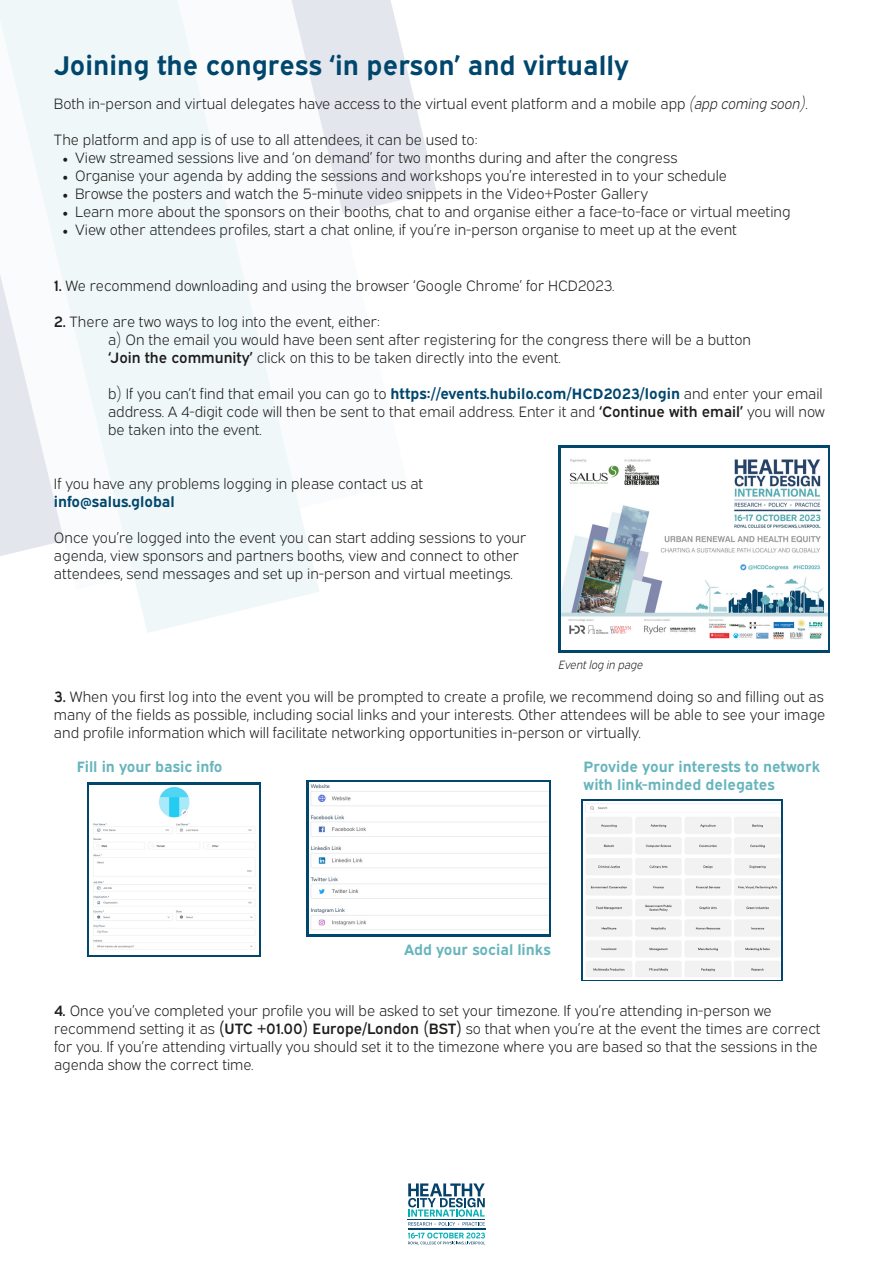
<style>
.page{position:relative;width:893px;height:1263px;background:#fff}
.page>*{position:absolute;margin:0;border:0;box-sizing:border-box;transform-origin:0 0}
.t1{font:700 27px "Expressway Rg";color:#01466d}
.t2{font:15px/18px "Expressway Lt";color:#1d1d1b}
.t3{font:700 15px/18px "Expressway Rg";color:#67b5bc}
.t4{font:700 15px "Expressway Rg";color:#01466d}
.t5{font:italic 12px "Expressway Lt";color:#1d1d1b}
.s1{font-style:italic}
.s2{font-family:"Minion Pro"}
.s3{font-family:"Expressway Sb"}
.s4{font-family:"Expressway Rg";font-weight:700;color:#01466d}
</style>
<div class="page">
<svg style="left:407px;top:70px;width:29px;height:129px;fill:#e9eaf0"></svg>
<svg style="left:319px;top:0;width:88px;height:214px;background:#e6e8ee"></svg>
<svg style="left:0;top:0;width:319px;height:633px;fill:#f0f7f8"></svg>
<svg style="left:87px;top:782px;width:173px;height:175px;fill:#01466d"></svg>
<svg style="left:307px;top:780px;width:244px;height:156px;fill:#01466d"></svg>
<svg style="left:581px;top:800px;width:202px;height:181px;fill:#01466d"></svg>
<div style="left:558px;top:445px;width:271px;height:207px;background:#01466d"></div>
<hr style="left:408px;top:1228px;width:77px;height:1px;background:#05426a">
<svg style="left:408px;top:1183px;width:77px;height:43px"></svg>
<svg style="left:408px;top:1232px;width:77px;height:13px"></svg>
<img style="left:561px;top:448px;width:266px;height:202px">
<img style="left:89px;top:785px;width:169px;height:169px">
<img style="left:309px;top:783px;width:239px;height:150px">
<img style="left:584px;top:802px;width:196px;height:177px">
<h1 class="t1" style="left:54px;top:45px;width:576px">Joining the congress ‘in person’ and virtually</h1>
<p class="t2" style="left:54px;top:93px;width:755px">Both in-person and virtual delegates have access to the virtual event platform and a mobile app <span class="s1">(app coming soon)</span>.</p>
<p class="t2" style="left:54px;top:129px;width:425px">The platform and app is of use to all attendees, it can be used to:</p>
<p class="t2" style="left:62px;top:147px;width:616px"><span class="s2">•</span> View streamed sessions live and ‘on demand’ for two months during and after the congress</p>
<p class="t2" style="left:62px;top:165px;width:666px"><span class="s2">•</span> Organise your agenda by adding the sessions and workshops you’re interested in to your schedule</p>
<p class="t2" style="left:62px;top:183px;width:587px"><span class="s2">•</span> Browse the posters and watch the 5-minute video snippets in the Video+Poster Gallery</p>
<p class="t2" style="left:62px;top:201px;width:730px"><span class="s2">•</span> Learn more about the sponsors on their booths, chat to and organise either a face-to-face or virtual meeting</p>
<p class="t2" style="left:62px;top:219px;width:676px"><span class="s2">•</span> View other attendees profiles, start a chat online, if you’re in-person organise to meet up at the event</p>
<p class="t2" style="left:54px;top:276px;width:562px"><span class="s3">1.</span> We recommend downloading and using the browser ‘Google Chrome’ for HCD2023.</p>
<p class="t2" style="left:108px;top:312px;width:645px;text-indent:-54px"><span class="s3">2.</span> There are two ways to log into the event, either:<br>a) On the email you would have been sent after registering for the congress there will be a button <span class="s3">‘Join the community’</span> click on this to be taken directly into the event.</p>
<p class="t2" style="left:108px;top:384px;width:718px">b) If you can’t find that email you can go to <span class="s4">https://events.hubilo.com/HCD2023/login</span> and enter your email address. A 4-digit code will then be sent to that email address. Enter it and <span class="s3">‘Continue with email’</span> you will now be taken into the event.</p>
<p class="t2" style="left:54px;top:473px;width:371px">If you have any problems logging in please contact us at</p>
<p class="t4" style="left:54px;top:489px;width:122px">info@salus.global</p>
<p class="t2" style="left:54px;top:527px;width:474px">Once you’re logged into the event you can start adding sessions to your agenda, view sponsors and partners booths, view and connect to other attendees, send messages and set up in-person and virtual meetings.</p>
<p class="t5" style="left:559px;top:655px;width:86px">Event log in page</p>
<p class="t2" style="left:54px;top:687px;width:773px;text-align:justify"><span class="s3">3.</span> When you first log into the event you will be prompted to create a profile, we recommend doing so and filling out as many of the fields as possible, including social links and your interests. Other attendees will be able to see your image and profile information which will facilitate networking opportunities in-person or virtually.</p>
<p class="t3" style="left:77px;top:756px;width:147px">Fill in your basic info</p>
<p class="t3" style="left:584px;top:756px;width:238px">Provide your interests to network with link-minded delegates</p>
<p class="t3" style="left:404px;top:939px;width:148px">Add your social links</p>
<p class="t2" style="left:54px;top:1000px;width:768px"><span class="s3">4.</span> Once you’ve completed your profile you will be asked to set your timezone. If you’re attending in-person we recommend setting it as <span class="s3">(UTC +01.00) Europe/London (BST)</span> so that when you’re at the event the times are correct for you. If you’re attending virtually you should set it to the timezone where you are based so that the sessions in the agenda show the correct time.</p>
</div>
